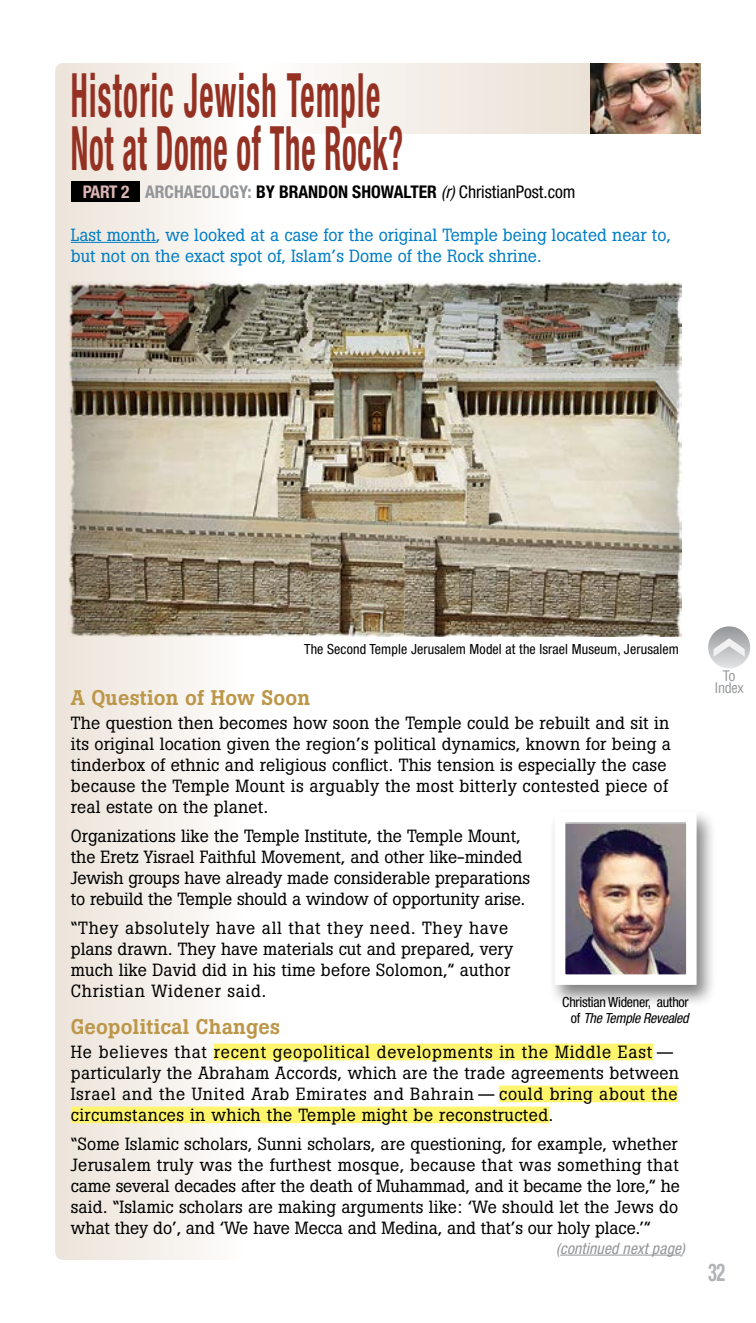
<style>
.page{position:relative;width:756px;height:1323px;background:#fff}
.page>*{position:absolute;margin:0;border:0;box-sizing:border-box;transform-origin:0 0}
.t1{font:700 condensed 61.25px/52.5px "Helvetica Neue LT Std";letter-spacing:.045em;color:#943123;scale:.5 1}
.t2{font:700 condensed 24.5px "Helvetica Neue LT Std";color:#b1b4b6;scale:.75 1}
.t3{font:500 21px "Boton";letter-spacing:.01em;color:#bc9749}
.t4{font:17.5px/21px "Boton";letter-spacing:.01em;color:#000}
.t5{font:17.5px/21px "Boton";letter-spacing:.04em;color:#000}
.t6{font:17.5px/21px "Boton";color:#007dc5}
.t7{font:700 condensed 17.5px "Helvetica Neue LT Std";color:#000}
.t8{font:italic condensed 15.75px "Helvetica Neue LT Std";letter-spacing:.01em;color:#939598}
.t9{font:condensed 14.17px/12.2px "Helvetica";letter-spacing:-.025em;color:#939598;text-align:center}
.t10{font:condensed 14px "Helvetica Neue LT Std";letter-spacing:.01em;color:#000}
.t11{font:condensed 14px/15.8px "Helvetica Neue LT Std";letter-spacing:-.02em;color:#000;text-align:right}
.s1{color:#ddb6b5}
.s2{color:#939598}
.s3{font-weight:400;font-style:italic}
.s4{font-weight:400}
.s5{font-style:italic}
</style>
<div class="page">
<svg style="left:55px;top:63px;width:189px;height:1197px"></svg>
<svg style="left:321px;top:63px;width:270px;height:71px"></svg>
<img style="left:591px;top:63px;width:110px;height:71px">
<div style="left:71px;top:182px;width:68px;height:20px;background:#000"></div>
<hr style="left:71px;top:242px;width:85px;height:1px;background:#007dc5">
<div style="left:214px;top:1044px;width:439px;height:16px;background:#fff56d"></div>
<div style="left:499px;top:1086px;width:179px;height:16px;background:#fff56d"></div>
<div style="left:71px;top:1107px;width:478px;height:16px;background:#fff56d"></div>
<div style="left:548px;top:808px;width:169px;height:200px;background:#000;opacity:.5"></div>
<img style="left:566px;top:825px;width:120px;height:149px">
<div style="left:555px;top:812px;width:142px;height:173px;border:10px solid #fff"></div>
<img style="left:68px;top:281px;width:613px;height:355px">
<div style="left:708px;top:626px;width:42px;height:42px;background:linear-gradient(to bottom,#96989b,#e0e1e2);border-radius:21px"></div>
<svg style="left:714px;top:638px;width:31px;height:19px"></svg>
<hr style="left:560px;top:1255px;width:121px;height:1px;background:#939598">
<h1 class="t1" style="left:71px;top:68px;width:666px">Historic Jewish Temple<br>Not at Dome of The Rock?</h1>
<p class="t7" style="left:83px;top:181px;width:494px"><span class="s1">PART 2</span> <span class="s2">ARCHAEOLOGY:</span> BY BRANDON SHOWALTER <span class="s3">(r)</span> <span class="s4">ChristianPost.com</span></p>
<p class="t6" style="left:71px;top:224px;width:602px">Last month, we looked at a case for the original Temple being located near to, but not on the exact spot of, Islam’s Dome of the Rock shrine.</p>
<p class="t10" style="left:304px;top:641px;width:376px">The Second Temple Jerusalem Model at the Israel Museum, Jerusalem</p>
<p class="t3" style="left:71px;top:685px;width:241px">A Question of How Soon</p>
<p class="t4" style="left:71px;top:713px;width:601px">The question then becomes how soon the Temple could be rebuilt and sit in its original location given the region’s political dynamics, known for being a tinderbox of ethnic and religious conflict. This tension is especially the case because the Temple Mount is arguably the most bitterly contested piece of real estate on the planet.</p>
<p class="t4" style="left:71px;top:826px;width:461px">Organizations like the Temple Institute, the Temple Mount, the Eretz Yisrael Faithful Movement, and other like-minded Jewish groups have already made considerable preparations to rebuild the Temple should a window of opportunity arise.</p>
<p class="t4" style="left:71px;top:918px;width:444px">“They absolutely have all that they need. They have plans drawn. They have materials cut and prepared, very much like David did in his time before Solomon,” author Christian Widener said.</p>
<p class="t3" style="left:71px;top:1014px;width:211px">Geopolitical Changes</p>
<p class="t5" style="left:71px;top:1041px;width:610px">He believes that recent geopolitical developments in the Middle East — particularly the Abraham Accords, which are the trade agreements between Israel and the United Arab Emirates and Bahrain — could bring about the circumstances in which the Temple might be reconstructed.</p>
<p class="t4" style="left:71px;top:1133px;width:611px;text-align:justify">“Some Islamic scholars, Sunni scholars, are questioning, for example, whether Jerusalem truly was the furthest mosque, because that was something that came several decades after the death of Muhammad, and it became the lore,” he said. “Islamic scholars are making arguments like: ‘We should let the Jews do what they do’, and ‘We have Mecca and Medina, and that’s our holy place.’”</p>
<p class="t11" style="left:562px;top:995px;width:128px">Christian Widener, author of <span class="s5">The Temple Revealed</span></p>
<p class="t8" style="left:556px;top:1239px;width:130px">(continued next page)</p>
<p class="t9" style="left:714px;top:670px;width:31px">To<br>Index</p>
<h2 class="t2" style="left:708px;top:1257px;width:24px">32</h2>
</div>
